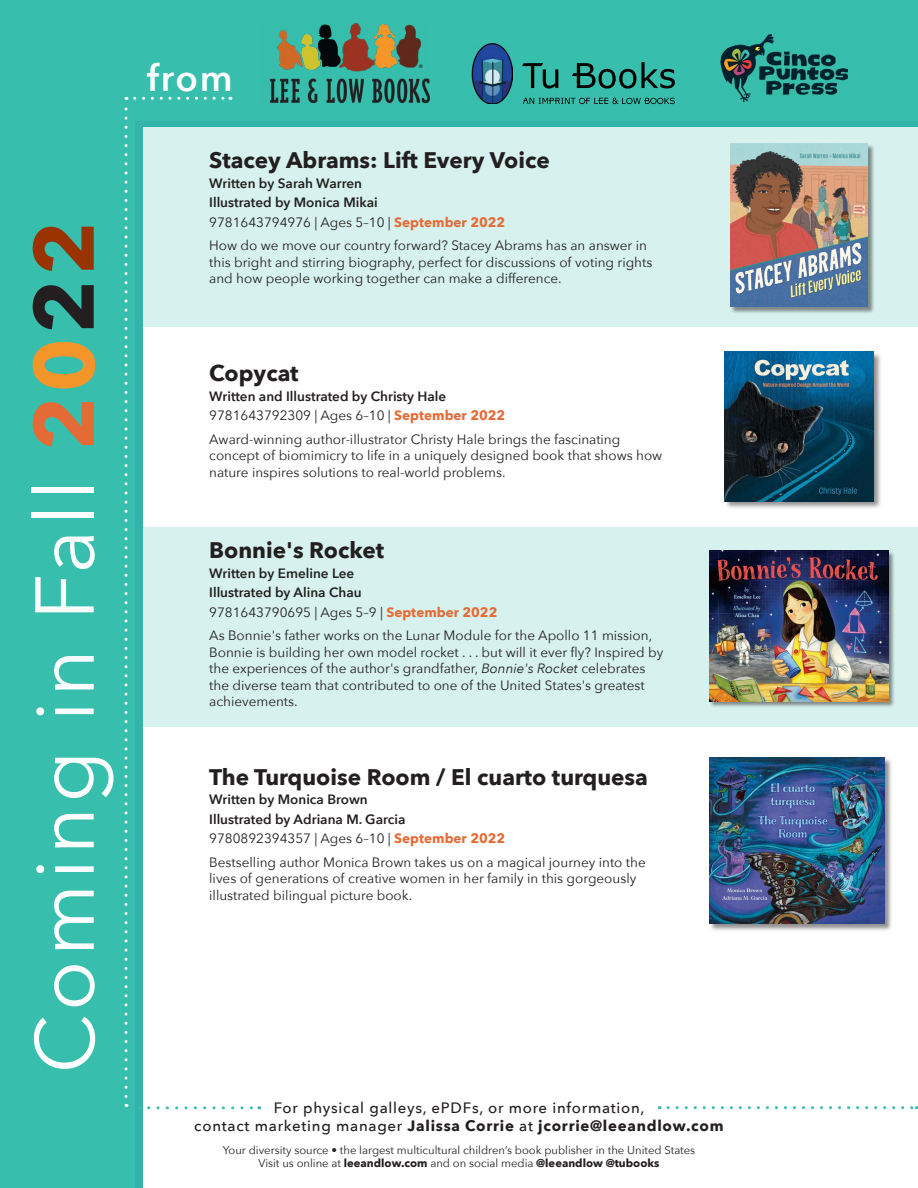
<style>
.page{position:relative;width:918px;height:1188px;background:#38beac}
.page>*{position:absolute;margin:0;border:0;box-sizing:border-box;transform-origin:0 0}
.t1{font:82.5px "Avenir Next";letter-spacing:.05em;color:#fff}
.t2{font:600 36.9px "Avenir Next";color:#fff}
.t3{font:700 22.5px "Avenir Next";color:#231f20}
.t4{font:500 15px/18px "Avenir Next";letter-spacing:.05em;color:#231f20;text-align:center}
.t5{font:13.5px/16.5px "Avenir Next";color:#231f20}
.t6{font:600 13.5px/19.5px "Avenir Next";color:#231f20}
.t7{font:11.25px/13.5px "Avenir Next";color:#231f20;text-align:center}
.s1{font-weight:700;font-size:84px;color:#e56b36}
.s2{font-weight:700;font-size:84px;color:#f49529}
.s3{font-weight:700;font-size:84px;color:#231f20}
.s4{font-weight:700;font-size:84px;color:#930}
.s5{font-weight:400}
.s6{font-weight:700;color:#e56b36}
.s7{font-style:italic}
.s8{font-weight:700}
</style>
<div class="page">
<div style="left:144px;top:130px;width:774px;height:1058px;background:#fff"></div>
<div style="left:144px;top:127px;width:774px;height:200px;background:#d7f2ee"></div>
<div style="left:144px;top:527px;width:774px;height:200px;background:#d7f2ee"></div>
<img style="left:270px;top:24px;width:160px;height:80px">
<svg style="left:149px;top:1106px;width:111px;height:3px"></svg>
<svg style="left:125px;top:97px;width:3px;height:999px"></svg>
<svg style="left:135px;top:97px;width:96px;height:3px"></svg>
<svg style="left:522px;top:62px;width:153px;height:27px"></svg>
<svg style="left:523px;top:98px;width:152px;height:6px"></svg>
<img style="left:472px;top:43px;width:40px;height:61px">
<div style="left:730px;top:144px;width:145px;height:170px;background:#231f20;opacity:.5"></div>
<img style="left:730px;top:144px;width:138px;height:163px">
<div style="left:725px;top:352px;width:157px;height:158px;background:#231f20;opacity:.5"></div>
<img style="left:724px;top:352px;width:149px;height:149px">
<div style="left:709px;top:550px;width:186px;height:158px;background:#231f20;opacity:.5"></div>
<img style="left:709px;top:550px;width:179px;height:151px">
<img style="left:720px;top:34px;width:128px;height:68px">
<svg style="left:668px;top:1106px;width:250px;height:3px"></svg>
<div style="left:710px;top:757px;width:182px;height:175px;background:#231f20;opacity:.5"></div>
<img style="left:710px;top:757px;width:175px;height:167px">
<h1 class="t1" style="left:-5px;top:1074px;width:854px;rotate:-90deg">Coming in Fall <span class="s1">2</span><span class="s2">0</span><span class="s3">2</span><span class="s4">2</span></h1>
<h2 class="t2" style="left:147px;top:46px;width:87px">from</h2>
<h3 class="t3" style="left:209px;top:141px;width:342px">Stacey Abrams: Lift Every Voice</h3>
<p class="t6" style="left:209px;top:173px;width:297px">Written by Sarah Warren<br>Illustrated by Monica Mikai<br><span class="s5">9781643794976 | Ages 5–10 |</span> <span class="s6">September 2022</span></p>
<p class="t5" style="left:209px;top:237px;width:445px">How do we move our country forward? Stacey Abrams has an answer in this bright and stirring biography, perfect for discussions of voting rights and how people working together can make a difference.</p>
<h3 class="t3" style="left:209px;top:354px;width:91px">Copycat</h3>
<p class="t6" style="left:209px;top:386px;width:297px">Written and Illustrated by Christy Hale<br><span class="s5">9781643792309 | Ages 6–10 |</span> <span class="s6">September 2022</span></p>
<p class="t5" style="left:209px;top:430px;width:455px">Award-winning author-illustrator Christy Hale brings the fascinating concept of biomimicry to life in a uniquely designed book that shows how nature inspires solutions to real-world problems.</p>
<h3 class="t3" style="left:209px;top:531px;width:176px">Bonnie's Rocket</h3>
<p class="t6" style="left:209px;top:563px;width:290px">Written by Emeline Lee<br>Illustrated by Alina Chau<br><span class="s5">9781643790695 | Ages 5–9 |</span> <span class="s6">September 2022</span></p>
<p class="t5" style="left:209px;top:627px;width:456px">As Bonnie's father works on the Lunar Module for the Apollo 11 mission, Bonnie is building her own model rocket . . . but will it ever fly? Inspired by the experiences of the author's grandfather, <span class="s7">Bonnie's Rocket</span> celebrates the diverse team that contributed to one of the United States's greatest achievements.</p>
<h3 class="t3" style="left:209px;top:757px;width:440px">The Turquoise Room / El cuarto turquesa</h3>
<p class="t6" style="left:209px;top:790px;width:297px">Written by Monica Brown<br>Illustrated by Adriana M. Garcia<br><span class="s5">9780892394357 | Ages 6–10 |</span> <span class="s6">September 2022</span></p>
<p class="t5" style="left:209px;top:853px;width:438px">Bestselling author Monica Brown takes us on a magical journey into the lives of generations of creative women in her family in this gorgeously illustrated bilingual picture book.</p>
<p class="t4" style="left:194px;top:1099px;width:531px">For physical galleys, ePDFs, or more information,<br>contact marketing manager <span class="s8">Jalissa Corrie</span> at <span class="s8">jcorrie@leeandlow.com</span></p>
<p class="t7" style="left:223px;top:1143px;width:474px">Your diversity source • the largest multicultural children’s book publisher in the United States<br>Visit us online at <span class="s8">leeandlow.com</span> and on social media <span class="s8">@leeandlow @tubooks</span></p>
</div>
